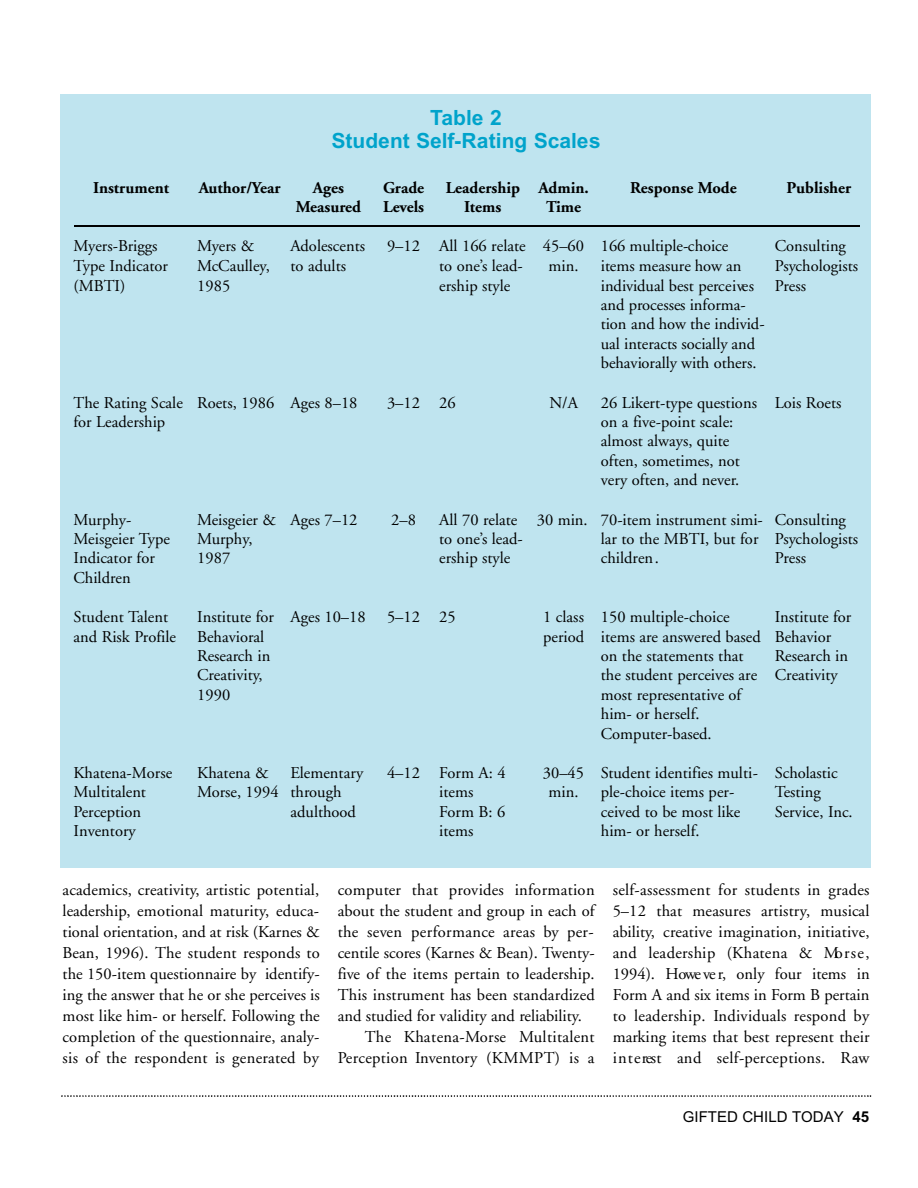
<style>
.page{position:relative;width:918px;height:1188px;background:#fff}
.page>*{position:absolute;margin:0;border:0;box-sizing:border-box;transform-origin:0 0}
.t1{font:700 21px/23.7px "Arial SFMT";color:#00a3cb;text-align:center}
.t2{font:16.5px/19.5px "Adobe Garamond";color:#000}
.t3{font:700 16.5px/19.5px "Adobe Garamond";color:#000;text-align:center}
.t4{font:16.5px "Adobe Garamond";letter-spacing:.02em;color:#000}
.t5{font:15px "Arial SFMT";color:#000}
.s1{font-weight:700}
</style>
<div class="page">
<svg style="left:61px;top:1095px;width:810px;height:2px"></svg>
<div style="left:60px;top:94px;width:811px;height:774px;background:#bfe4ef"></div>
<hr style="left:74px;top:226px;width:786px;height:1px;background:#000">
<p class="t3" style="left:93px;top:179px;width:77px">Instrument</p>
<p class="t2" style="left:73px;top:238px;width:96px">Myers-Briggs<br>Type Indicator (MBTI)</p>
<p class="t2" style="left:73px;top:394px;width:111px">The Rating Scale for Leadership</p>
<p class="t2" style="left:73px;top:511px;width:98px">Murphy-<br>Meisgeier Type<br>Indicator for<br>Children</p>
<p class="t2" style="left:73px;top:609px;width:104px">Student Talent and Risk Profile</p>
<p class="t2" style="left:73px;top:764px;width:100px">Khatena-Morse<br>Multitalent<br>Perception<br>Inventory</p>
<p class="t1" style="left:332px;top:107px;width:270px">Table 2<br>Student Self-Rating Scales</p>
<p class="t3" style="left:199px;top:179px;width:83px">Author/Year</p>
<p class="t2" style="left:197px;top:238px;width:74px">Myers &amp;<br>McCaulley,<br>1985</p>
<p class="t3" style="left:296px;top:179px;width:67px">Ages<br>Measured</p>
<p class="t2" style="left:291px;top:238px;width:76px">Adolescents to adults</p>
<p class="t2" style="left:197px;top:394px;width:79px">Roets, 1986</p>
<p class="t2" style="left:291px;top:394px;width:69px">Ages 8–18</p>
<p class="t2" style="left:197px;top:511px;width:80px">Meisgeier &amp;<br>Murphy,<br>1987</p>
<p class="t2" style="left:291px;top:511px;width:69px">Ages 7–12</p>
<p class="t3" style="left:383px;top:179px;width:43px;text-align:left">Grade<br>Levels</p>
<p class="t2" style="left:387px;top:238px;width:34px">9–12</p>
<p class="t2" style="left:387px;top:394px;width:34px">3–12</p>
<p class="t2" style="left:391px;top:511px;width:26px">2–8</p>
<p class="t3" style="left:446px;top:179px;width:76px">Leadership<br>Items</p>
<p class="t2" style="left:439px;top:238px;width:88px">All 166 relate to one’s lead&shy;ership style</p>
<p class="t3" style="left:539px;top:179px;width:52px">Admin.<br>Time</p>
<p class="t2" style="left:543px;top:238px;width:43px;text-align:center">45–60 min.</p>
<p class="t2" style="left:439px;top:394px;width:18px">26</p>
<p class="t2" style="left:549px;top:394px;width:30px">N/A</p>
<p class="t2" style="left:439px;top:511px;width:85px">All 70 relate to one’s lead&shy;ership style</p>
<p class="t2" style="left:537px;top:511px;width:53px">30 min.</p>
<p class="t3" style="left:630px;top:179px;width:108px">Response Mode</p>
<p class="t3" style="left:787px;top:179px;width:66px">Publisher</p>
<p class="t2" style="left:601px;top:238px;width:165px">166 multiple-choice items measure how an individual best perc e ive s and processes informa&shy;tion and how the individ&shy;ual interacts socially and behaviorally with others.</p>
<p class="t2" style="left:601px;top:394px;width:158px">26 Likert-type questions on a five-point scale: almost always, quite often, sometimes, not very often, and never.</p>
<p class="t2" style="left:601px;top:511px;width:164px">70-item instrument simi&shy;lar to the MBTI, but for children.</p>
<p class="t2" style="left:775px;top:238px;width:85px">Consulting<br>Psychologists<br>Press</p>
<p class="t2" style="left:775px;top:394px;width:68px">Lois Roets</p>
<p class="t2" style="left:775px;top:511px;width:85px">Consulting<br>Psychologists<br>Press</p>
<p class="t2" style="left:197px;top:609px;width:78px">Institute for<br>Behavioral<br>Research in<br>Creativity,<br>1990</p>
<p class="t2" style="left:291px;top:609px;width:77px">Ages 10–18</p>
<p class="t2" style="left:387px;top:609px;width:34px">5–12</p>
<p class="t2" style="left:439px;top:609px;width:18px">25</p>
<p class="t2" style="left:197px;top:764px;width:83px">Khatena &amp;<br>Morse, 1994</p>
<p class="t2" style="left:291px;top:764px;width:74px">Elementary through adulthood</p>
<p class="t2" style="left:387px;top:764px;width:34px">4–12</p>
<p class="t2" style="left:439px;top:764px;width:68px">Form A: 4 items<br>Form B: 6 items</p>
<p class="t2" style="left:543px;top:609px;width:43px">1 class period</p>
<p class="t2" style="left:543px;top:764px;width:43px;text-align:center">30–45 min.</p>
<p class="t2" style="left:601px;top:609px;width:162px">150 multiple-choice items are answered based on the statements that the student perceives are most representative of him- or herself.<br>Computer-based.</p>
<p class="t2" style="left:601px;top:764px;width:159px">Student identifies multi&shy;ple-choice items per&shy;ceived to be most like him- or herself.</p>
<p class="t2" style="left:775px;top:609px;width:78px">Institute for<br>Behavior<br>Research in<br>Creativity</p>
<p class="t2" style="left:775px;top:764px;width:80px">Scholastic<br>Testing<br>Service, Inc.</p>
<p class="t2" style="left:63px;top:881px;width:259px;line-height:21px;text-align:justify">academics, creativity, artistic potential, leadership, emotional maturity, educa&shy;tional orientation, and at risk (Karnes &amp; Bean, 1996). The student responds to the 150-item questionnaire by identify&shy;ing the answer that he or she perceives is most like him- or herself. Following the completion of the questionnaire, analy&shy;sis of the respondent is generated by</p>
<p class="t2" style="left:338px;top:882px;width:259px">computer that provides information</p>
<p class="t2" style="left:338px;top:903px;width:258px">about the student and group in each of</p>
<p class="t4" style="left:338px;top:926px;width:258px">the seven performance areas by per-</p>
<p class="t2" style="left:338px;top:945px;width:259px">centile scores (Karnes &amp; Bean). Twenty-</p>
<p class="t2" style="left:338px;top:966px;width:258px">five of the items pertain to leadership.</p>
<p class="t2" style="left:338px;top:987px;width:259px">This instrument has been standardized</p>
<p class="t2" style="left:338px;top:1008px;width:246px">and studied for validity and reliability.</p>
<p class="t4" style="left:365px;top:1030px;width:232px">The Khatena-Morse Mu ltita le n t</p>
<p class="t2" style="left:338px;top:1050px;width:258px">Perception Inventory (KMMPT) is a</p>
<p class="t2" style="left:613px;top:881px;width:258px;line-height:21px;text-align:justify">self-assessment for students in grades 5–12 that measures artistry, musical ability, creative imagination, initiative, and leadership (Khatena &amp; Mo r s e , 1994). Howe ve r, only four items in Form A and six items in Form B pertain to leadership. Individuals respond by marking items that best represent their i n t e rest and self-perceptions. Raw</p>
<p class="t5" style="left:683px;top:1111px;width:188px">GIFTED CHILD TODAY <span class="s1">45</span></p>
</div>
